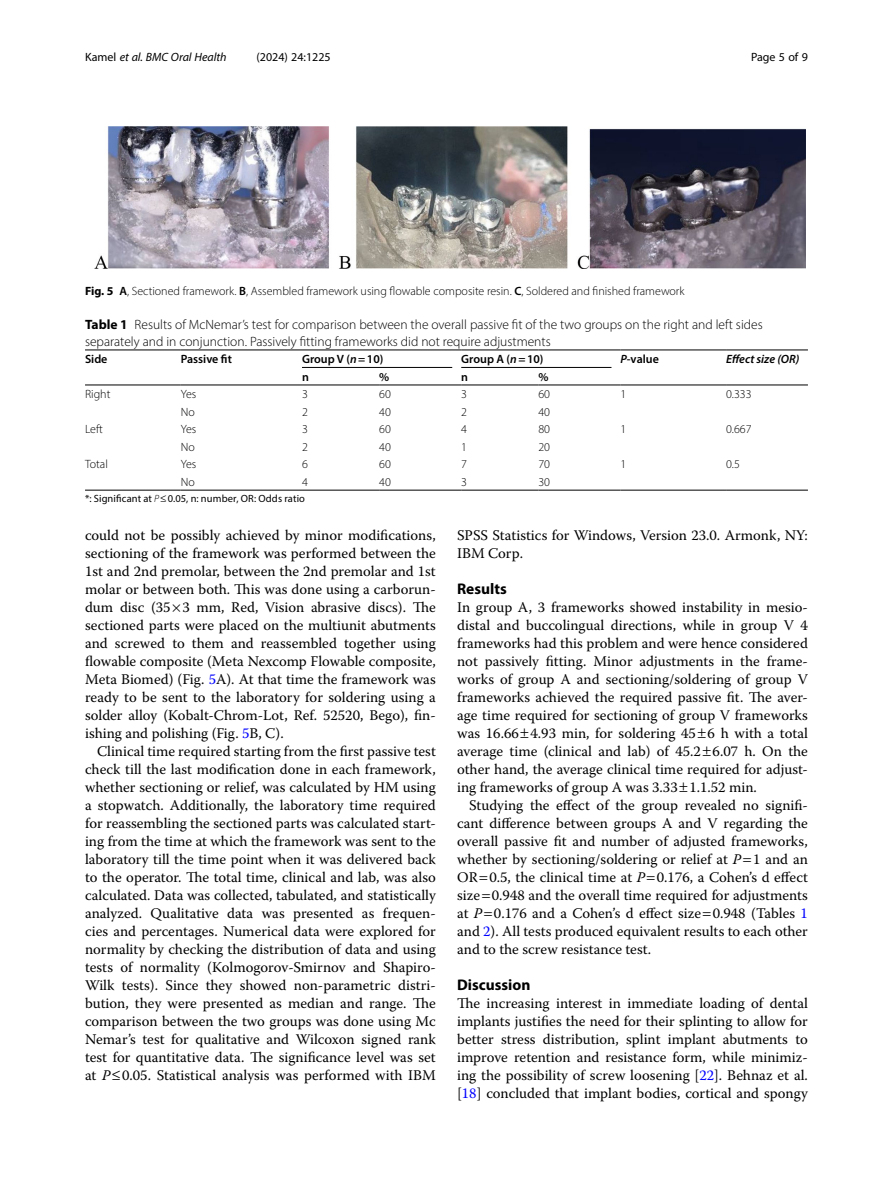
<style>
.page{position:relative;width:893px;height:1191px;background:#fff}
.page>*{position:absolute;margin:0;border:0;box-sizing:border-box;transform-origin:0 0}
.Head_1{font:700 15.45px "Myriad Pro";color:#000}
.Body_Text_Indent{font:14.7px/18px "Warnock Pro";color:#000;text-align:justify}
.Body_Text{font:14.7px/18px "Warnock Pro";color:#000;text-align:justify}
.Table_Caption{font:300 13.5px/16.5px "Myriad Pro";color:#000}
.Figure_Caption{font:300 12px "Myriad Pro";color:#000}
.Table_Body{font:300 12px "Myriad Pro";color:#000}
.Table_Head{font:600 12px "Myriad Pro";color:#000}
.Table_Head_Bridge_Ru{font:600 12px "Myriad Pro";color:#000}
.t1{font:italic 12px "Myriad Pro";color:#000}
.t2{font:12px "Myriad Pro";color:#000}
.Table_Head-2{font:italic 600 12px "Myriad Pro";color:#000}
.Table_Footnote{font:10.5px "Myriad Pro";letter-spacing:.01em;color:#000}
.s1{font-style:normal}
.s2{font-weight:700}
.s3{font-weight:600}
.s4{font-style:italic}
.s5{font-weight:300;font-style:italic}
.s6{color:#00f}
</style>
<div class="page">
<hr style="left:85px;top:385px;width:96px;height:1px;background:#000">
<hr style="left:181px;top:385px;width:121px;height:1px;background:#000">
<hr style="left:620px;top:385px;width:106px;height:1px;background:#000">
<hr style="left:726px;top:385px;width:82px;height:1px;background:#000">
<hr style="left:620px;top:490px;width:106px;height:1px;background:#000">
<hr style="left:726px;top:490px;width:82px;height:1px;background:#000">
<hr style="left:181px;top:350px;width:121px;height:1px;background:#000">
<hr style="left:620px;top:350px;width:106px;height:1px;background:#000">
<hr style="left:726px;top:350px;width:82px;height:1px;background:#000">
<hr style="left:302px;top:385px;width:77px;height:1px;background:#000">
<hr style="left:379px;top:385px;width:82px;height:1px;background:#000">
<hr style="left:461px;top:385px;width:77px;height:1px;background:#000">
<hr style="left:538px;top:385px;width:82px;height:1px;background:#000">
<hr style="left:181px;top:490px;width:121px;height:1px;background:#000">
<hr style="left:302px;top:490px;width:77px;height:1px;background:#000">
<hr style="left:379px;top:490px;width:82px;height:1px;background:#000">
<hr style="left:461px;top:490px;width:77px;height:1px;background:#000">
<hr style="left:538px;top:490px;width:82px;height:1px;background:#000">
<hr style="left:85px;top:490px;width:96px;height:1px;background:#000">
<hr style="left:85px;top:350px;width:96px;height:1px;background:#000">
<hr style="left:461px;top:350px;width:77px;height:1px;background:#000">
<hr style="left:538px;top:350px;width:82px;height:1px;background:#000">
<hr style="left:302px;top:350px;width:77px;height:1px;background:#000">
<hr style="left:379px;top:350px;width:82px;height:1px;background:#000">
<hr style="left:302px;top:367px;width:150px;height:1px;background:#000">
<hr style="left:461px;top:367px;width:150px;height:1px;background:#000">
<img style="left:95px;top:126px;width:711px;height:142px">
<p class="t1" style="left:85px;top:50px;width:143px"><span class="s1">Kamel</span> et al. BMC Oral Health</p>
<p class="t2" style="left:256px;top:50px;width:76px">(2024) 24:1225</p>
<p class="t2" style="left:751px;top:50px;width:58px">Page 5 of 9</p>
<p class="Figure_Caption" style="left:85px;top:284px;width:601px"><span class="s2">Fig. 5</span> <span class="s3">A</span>, Sectioned framework. <span class="s3">B</span>, Assembled framework using flowable composite resin. <span class="s3">C</span>, Soldered and finished framework</p>
<p class="Table_Caption" style="left:85px;top:316px;width:679px"><span class="s2">Table 1</span> Results of McNemar’s test for comparison between the overall passive fit of the two groups on the right and left sides separately and in conjunction. Passively fitting frameworks did not require adjustments</p>
<p class="Table_Head" style="left:85px;top:351px;width:24px">Side</p>
<p class="Table_Head" style="left:181px;top:351px;width:53px">Passive fit</p>
<p class="Table_Head_Bridge_Ru" style="left:302px;top:351px;width:83px">Group V (<span class="s4">n</span>=10)</p>
<p class="Table_Head_Bridge_Ru" style="left:461px;top:351px;width:84px">Group A (<span class="s4">n</span>=10)</p>
<p class="Table_Head" style="left:620px;top:351px;width:40px"><span class="s4">P</span>-value</p>
<p class="Table_Head-2" style="left:726px;top:351px;width:75px">Effect size (OR)</p>
<p class="Table_Head" style="left:302px;top:369px;width:8px">n</p>
<p class="Table_Head" style="left:379px;top:369px;width:12px">%</p>
<p class="Table_Head" style="left:461px;top:369px;width:8px">n</p>
<p class="Table_Head" style="left:538px;top:369px;width:12px">%</p>
<p class="Table_Body" style="left:85px;top:387px;width:27px">Right</p>
<p class="Table_Body" style="left:181px;top:387px;width:17px">Yes</p>
<p class="Table_Body" style="left:302px;top:387px;width:7px">3</p>
<p class="Table_Body" style="left:379px;top:387px;width:13px">60</p>
<p class="Table_Body" style="left:461px;top:387px;width:7px">3</p>
<p class="Table_Body" style="left:538px;top:387px;width:13px">60</p>
<p class="Table_Body" style="left:620px;top:387px;width:7px">1</p>
<p class="Table_Body" style="left:726px;top:387px;width:27px">0.333</p>
<p class="Table_Body" style="left:181px;top:404px;width:16px">No</p>
<p class="Table_Body" style="left:302px;top:404px;width:7px">2</p>
<p class="Table_Body" style="left:379px;top:404px;width:13px">40</p>
<p class="Table_Body" style="left:461px;top:404px;width:7px">2</p>
<p class="Table_Body" style="left:538px;top:404px;width:13px">40</p>
<p class="Table_Body" style="left:85px;top:422px;width:19px">Left</p>
<p class="Table_Body" style="left:181px;top:422px;width:17px">Yes</p>
<p class="Table_Body" style="left:302px;top:422px;width:7px">3</p>
<p class="Table_Body" style="left:379px;top:422px;width:13px">60</p>
<p class="Table_Body" style="left:461px;top:422px;width:7px">4</p>
<p class="Table_Body" style="left:538px;top:422px;width:13px">80</p>
<p class="Table_Body" style="left:620px;top:422px;width:7px">1</p>
<p class="Table_Body" style="left:726px;top:422px;width:27px">0.667</p>
<p class="Table_Body" style="left:181px;top:439px;width:16px">No</p>
<p class="Table_Body" style="left:302px;top:439px;width:7px">2</p>
<p class="Table_Body" style="left:379px;top:439px;width:13px">40</p>
<p class="Table_Body" style="left:461px;top:439px;width:7px">1</p>
<p class="Table_Body" style="left:538px;top:439px;width:13px">20</p>
<p class="Table_Body" style="left:85px;top:457px;width:24px">Total</p>
<p class="Table_Body" style="left:181px;top:457px;width:17px">Yes</p>
<p class="Table_Body" style="left:302px;top:457px;width:7px">6</p>
<p class="Table_Body" style="left:379px;top:457px;width:13px">60</p>
<p class="Table_Body" style="left:461px;top:457px;width:7px">7</p>
<p class="Table_Body" style="left:538px;top:457px;width:13px">70</p>
<p class="Table_Body" style="left:620px;top:457px;width:7px">1</p>
<p class="Table_Body" style="left:726px;top:457px;width:15px">0.5</p>
<p class="Table_Body" style="left:181px;top:474px;width:16px">No</p>
<p class="Table_Body" style="left:302px;top:474px;width:7px">4</p>
<p class="Table_Body" style="left:379px;top:474px;width:13px">40</p>
<p class="Table_Body" style="left:461px;top:474px;width:7px">3</p>
<p class="Table_Body" style="left:538px;top:474px;width:13px">30</p>
<p class="Table_Footnote" style="left:85px;top:492px;width:222px">*: Significant at <span class="s5">P</span>≤0.05, n: number, OR: Odds ratio</p>
<p class="Body_Text_Indent" style="left:85px;top:526px;width:352px">could not be possibly achieved by minor modifications, sectioning of the framework was performed between the 1st and 2nd premolar, between the 2nd premolar and 1st molar or between both. This was done using a carborun&shy;dum disc (35 3 mm, Red, Vision abrasive discs). The sectioned parts were placed on the multiunit abutments and screwed to them and reassembled together using flowable composite (Meta Nexcomp Flowable composite, Meta Biomed) (Fig. <span class="s6">5</span>A). At that time the framework was ready to be sent to the laboratory for soldering using a solder alloy (Kobalt-Chrom-Lot, Ref. 52520, Bego), fin&shy;ishing and polishing (Fig. <span class="s6">5</span>B, C).</p>
<p class="Body_Text_Indent" style="left:85px;top:742px;width:352px;text-indent:12px">Clinical time required starting from the first passive test check till the last modification done in each framework, whether sectioning or relief, was calculated by HM using a stopwatch. Additionally, the laboratory time required for reassembling the sectioned parts was calculated start&shy;ing from the time at which the framework was sent to the laboratory till the time point when it was delivered back to the operator. The total time, clinical and lab, was also calculated. Data was collected, tabulated, and statistically analyzed. Qualitative data was presented as frequen&shy;cies and percentages. Numerical data were explored for normality by checking the distribution of data and using tests of normality (Kolmogorov-Smirnov and Shapiro-Wilk tests). Since they showed non-parametric distri&shy;bution, they were presented as median and range. The comparison between the two groups was done using Mc Nemar’s test for qualitative and Wilcoxon signed rank test for quantitative data. The significance level was set at <span class="s4">P</span>≤0.05. Statistical analysis was performed with IBM</p>
<p class="Body_Text_Indent" style="left:457px;top:526px;width:352px">SPSS Statistics for Windows, Version 23.0. Armonk, NY:<br>IBM Corp.</p>
<p class="Head_1" style="left:457px;top:579px;width:51px">Results</p>
<p class="Body_Text" style="left:457px;top:598px;width:352px">In group A, 3 frameworks showed instability in mesio&shy;distal and buccolingual directions, while in group V 4 frameworks had this problem and were hence considered not passively fitting. Minor adjustments in the frame&shy;works of group A and sectioning/soldering of group V frameworks achieved the required passive fit. The aver&shy;age time required for sectioning of group V frameworks was 16.66 4.93 min, for soldering 45 6 h with a total average time (clinical and lab) of 45.2 6.07 h. On the other hand, the average clinical time required for adjust&shy;ing frameworks of group A was 3.33 1.1.52 min.</p>
<p class="Body_Text_Indent" style="left:457px;top:796px;width:352px;text-indent:12px">Studying the effect of the group revealed no signifi&shy;cant difference between groups A and V regarding the overall passive fit and number of adjusted frameworks, whether by sectioning/soldering or relief at <span class="s4">P</span> 1 and an OR 0.5, the clinical time at <span class="s4">P</span> 0.176, a Cohen’s d effect size 0.948 and the overall time required for adjustments at <span class="s4">P</span> 0.176 and a Cohen’s d effect size 0.948 (Tables <span class="s6">1 </span>and <span class="s6">2</span>). All tests produced equivalent results to each other and to the screw resistance test.</p>
<p class="Head_1" style="left:457px;top:975px;width:75px">Discussion</p>
<p class="Body_Text" style="left:457px;top:994px;width:352px">The increasing interest in immediate loading of dental implants justifies the need for their splinting to allow for better stress distribution, splint implant abutments to improve retention and resistance form, while minimiz&shy;ing the possibility of screw loosening [<span class="s6">22</span>]. Behnaz et al. [<span class="s6">18</span>] concluded that implant bodies, cortical and spongy</p>
</div>
